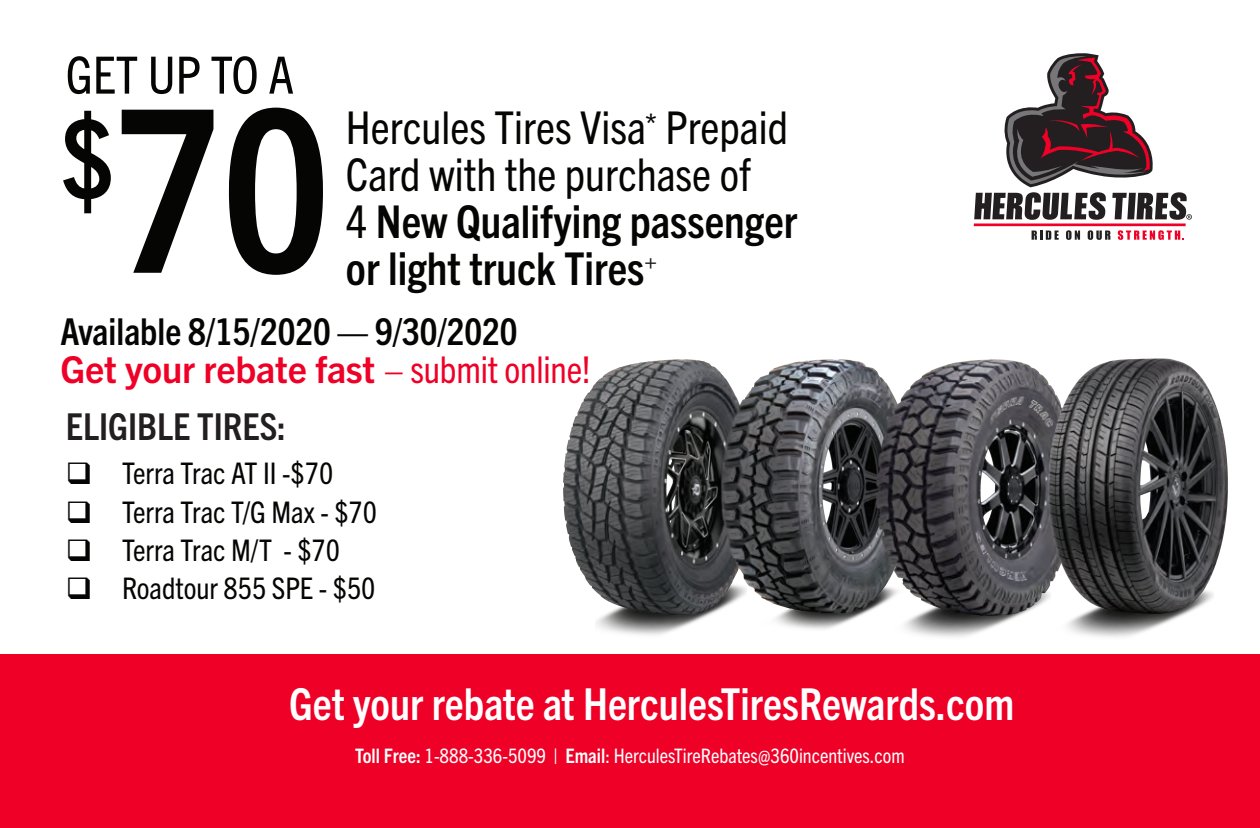
<style>
.page{position:relative;width:1260px;height:828px;background:#fff}
.page>*{position:absolute;margin:0;border:0;box-sizing:border-box;transform-origin:0 0}
.t1{font:700 condensed 227.2px "Trade Gothic Next LT Pro";color:#050504}
.t2{font:condensed 51.4px "Trade Gothic Next LT Pro";color:#050504}
.t3{font:condensed 45.4px/46.8px "Trade Gothic Next LT Pro";color:#050504}
.t4{font:700 condensed 44.2px "Trade Gothic Next LT Pro";color:#fff}
.t5{font:700 condensed 37.2px "Trade Gothic Next LT Pro";color:#050504}
.t6{font:700 condensed 37.2px "Trade Gothic Next LT Pro";color:#231f20}
.t7{font:700 37px "Trade Gothic Next LT Pro";letter-spacing:-.005em;color:#ef0027}
.t8{font:condensed 29.8px "Trade Gothic Next LT Pro";color:#050504}
.t9{font:condensed 20px "Trade Gothic Next LT Pro";color:#fff}
.s1{font-weight:700}
.s2{font-weight:400;font-stretch:condensed}
</style>
<div class="page">
<div style="left:0;top:655px;width:1260px;height:173px;background:#ef0027"></div>
<svg style="left:1032px;top:231px;width:27px;height:9px"></svg>
<svg style="left:1066px;top:230px;width:14px;height:10px"></svg>
<svg style="left:1088px;top:230px;width:22px;height:10px"></svg>
<svg style="left:1118px;top:230px;width:66px;height:10px"></svg>
<hr style="left:974px;top:223px;width:212px;height:3px;background:#ef0027">
<svg style="left:974px;top:53px;width:218px;height:167px"></svg>
<img style="left:563px;top:358px;width:665px;height:279px">
<p class="t2" style="left:66px;top:40px;width:230px">GET UP TO A</p>
<h1 class="t1" style="left:61px;top:35px;width:271px"><sup>$</sup>70</h1>
<p class="t3" style="left:346px;top:102px;width:453px">Hercules Tires Visa<sup>*</sup> Prepaid<br>Card with the purchase of<br>4 <span class="s1">New Qualifying passenger or light truck Tires</span><sup>+</sup></p>
<p class="t5" style="left:61px;top:307px;width:459px">Available 8/15/2020 — 9/30/2020</p>
<p class="t7" style="left:61px;top:344px;width:532px">Get your rebate fast <span class="s2">– submit online!</span></p>
<p class="t6" style="left:66px;top:401px;width:222px">ELIGIBLE TIRES:</p>
<p class="t8" style="left:66px;top:453px;width:269px">❑ Terra Trac AT II -$70</p>
<p class="t8" style="left:66px;top:491px;width:313px">❑ Terra Trac T/G Max - $70</p>
<p class="t8" style="left:66px;top:530px;width:276px">❑ Terra Trac M/T - $70</p>
<p class="t8" style="left:66px;top:568px;width:311px">❑ Roadtour 855 SPE - $50</p>
<p class="t4" style="left:289px;top:674px;width:727px">Get your rebate at HerculesTiresRewards.com</p>
<p class="t9" style="left:355px;top:743px;width:551px"><span class="s1">Toll Free:</span> 1-888-336-5099 | <span class="s1">Email</span>: HerculesTireRebates@360incentives.com</p>
</div>
